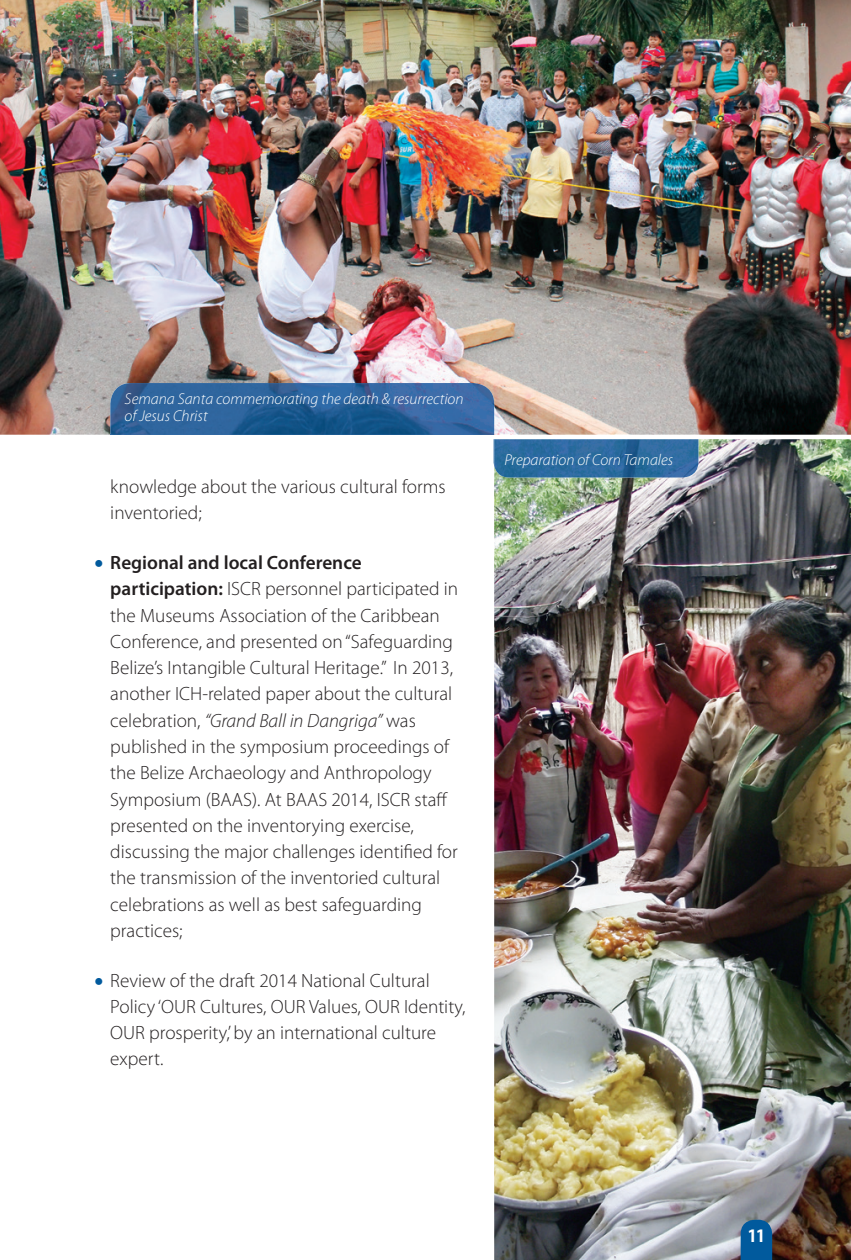
<style>
.page{position:relative;width:851px;height:1260px;background:#fff}
.page>*{position:absolute;margin:0;border:0;box-sizing:border-box;transform-origin:0 0}
.t1{font:300 19.25px/26.2px "Myriad Pro";color:#231f20}
.t2{font:700 condensed 19.25px "Myriad Pro";color:#fff}
.t3{font:italic 300 15.75px/17.3px "Myriad Pro";color:#fff}
.s1{color:#015a9d}
.s2{font-weight:600}
.s3{font-style:italic}
</style>
<div class="page">
<img style="left:0;top:0;width:850px;height:435px">
<img style="left:494px;top:439px;width:356px;height:821px">
<svg style="left:740px;top:1220px;width:32px;height:40px"></svg>
<hr style="left:110px;top:435px;width:384px;height:1px;background:#386fac">
<img style="left:110px;top:383px;width:384px;height:52px">
<img style="left:494px;top:439px;width:204px;height:39px">
<p class="t3" style="left:125px;top:390px;width:340px">Semana Santa commemorating the death &amp; resurrection of Jesus Christ</p>
<p class="t1" style="left:110px;top:473px;width:337px">knowledge about the various cultural forms inventoried;</p>
<p class="t1" style="left:110px;top:549px;width:349px;text-indent:-16px"><span class="s1">•</span> <span class="s2">Regional and local Conference participation:</span> ISCR personnel participated in the Museums Association of the Caribbean Conference, and presented on “Safeguarding Belize’s Intangible Cultural Heritage.” In 2013, another ICH-related paper about the cultural celebration, <span class="s3">“Grand Ball in Dangriga”</span> was published in the symposium proceedings of the Belize Archaeology and Anthropology Symposium (BAAS). At BAAS 2014, ISCR staff presented on the inventorying exercise, discussing the major challenges identified for the transmission of the inventoried cultural celebrations as well as best safeguarding practices;</p>
<p class="t1" style="left:110px;top:967px;width:357px;text-indent:-16px"><span class="s1">•</span> Review of the draft 2014 National Cultural Policy ‘OUR Cultures, OUR Values, OUR Identity, OUR prosperity,’ by an international culture expert.</p>
<p class="t3" style="left:504px;top:451px;width:170px">Preparation of Corn Tamales</p>
<p class="t2" style="left:748px;top:1224px;width:18px">11</p>
</div>
